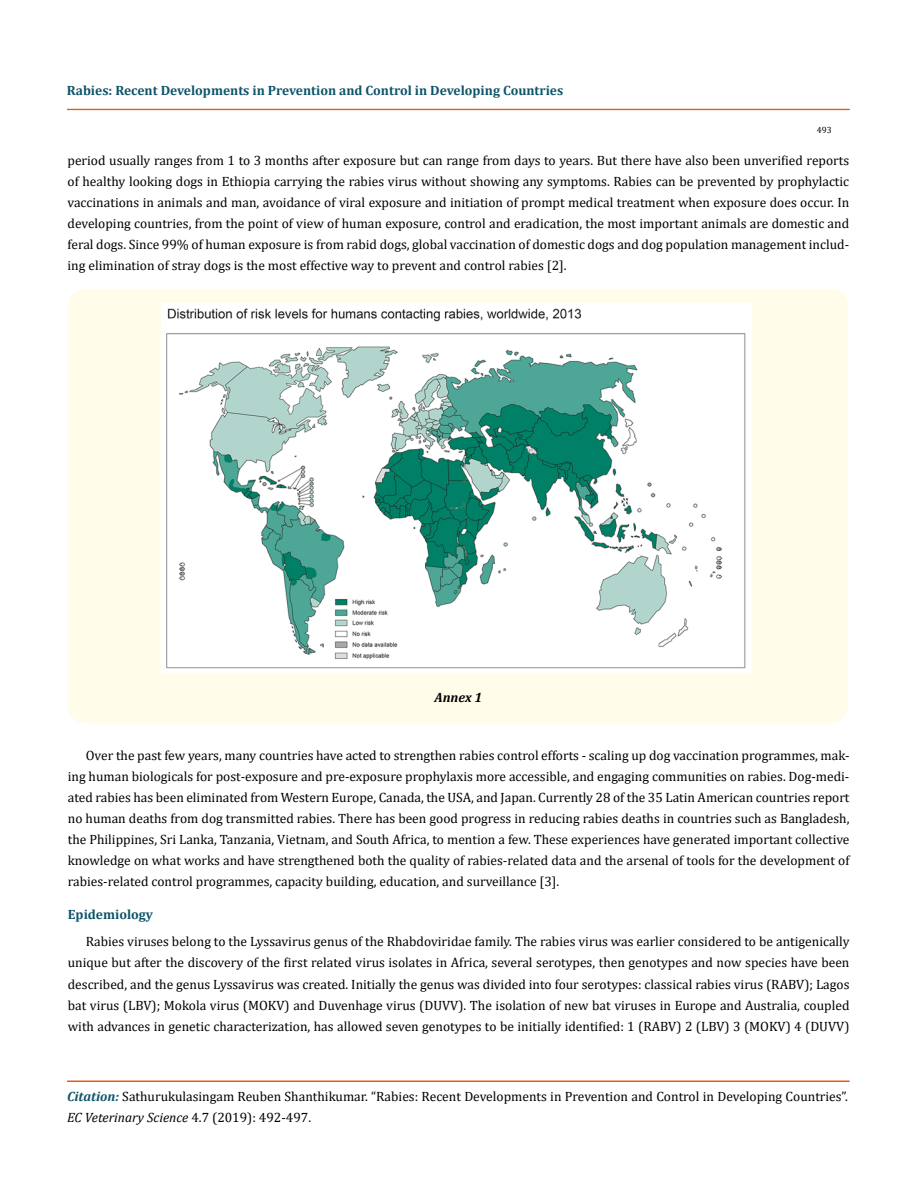
<style>
.page{position:relative;width:917px;height:1190px;background:#fff}
.page>*{position:absolute;margin:0;border:0;box-sizing:border-box;transform-origin:0 0}
.t1{font:13.5px/21px "Cambria";color:#000;text-align:justify}
.t2{font:700 13.5px "Cambria";color:#0e546a}
.t3{font:italic 700 13.5px "Cambria";letter-spacing:-.005em;color:#000}
.t4{font:9px "Cambria";color:#000}
.s1{font-weight:700;font-style:italic;color:#0e546a}
.s2{font-style:italic}
</style>
<div class="page">
<div style="left:67px;top:109px;width:782px;height:1px;border:1px solid #e05d1a"></div>
<div style="left:67px;top:1081px;width:782px;height:1px;border:1px solid #e05d1a"></div>
<div style="left:68px;top:289px;width:780px;height:434px;background:#fffde9;border-radius:18px"></div>
<img style="left:161px;top:303px;width:590px;height:370px">
<p class="t2" style="left:67px;top:81px;width:498px">Rabies: Recent Developments in Prevention and Control in Developing Countries</p>
<p class="t4" style="left:816px;top:124px;width:16px">493</p>
<p class="t1" style="left:68px;top:149px;width:783px">period usually ranges from 1 to 3 months after exposure but can range from days to years. But there have also been unverified reports of healthy looking dogs in Ethiopia carrying the rabies virus without showing any symptoms. Rabies can be prevented by prophylactic vaccinations in animals and man, avoidance of viral exposure and initiation of prompt medical treatment when exposure does occur. In developing countries, from the point of view of human exposure, control and eradication, the most important animals are domestic and feral dogs. Since 99% of human exposure is from rabid dogs, global vaccination of domestic dogs and dog population management includ&shy;ing elimination of stray dogs is the most effective way to prevent and control rabies [2].</p>
<p class="t3" style="left:434px;top:688px;width:49px">Annex 1</p>
<p class="t1" style="left:68px;top:745px;width:783px;text-indent:18px">Over the past few years, many countries have acted to strengthen rabies control efforts - scaling up dog vaccination programmes, mak&shy;ing human biologicals for post-exposure and pre-exposure prophylaxis more accessible, and engaging communities on rabies. Dog-medi&shy;ated rabies has been eliminated from Western Europe, Canada, the USA, and Japan. Currently 28 of the 35 Latin American countries report no human deaths from dog transmitted rabies. There has been good progress in reducing rabies deaths in countries such as Bangladesh, the Philippines, Sri Lanka, Tanzania, Vietnam, and South Africa, to mention a few. These experiences have generated important collective knowledge on what works and have strengthened both the quality of rabies-related data and the arsenal of tools for the development of rabies-related control programmes, capacity building, education, and surveillance [3].</p>
<p class="t2" style="left:68px;top:905px;width:87px">Epidemiology</p>
<p class="t1" style="left:68px;top:931px;width:783px;text-indent:18px">Rabies viruses belong to the Lyssavirus genus of the Rhabdoviridae family. The rabies virus was earlier considered to be antigenically unique but after the discovery of the first related virus isolates in Africa, several serotypes, then genotypes and now species have been described, and the genus Lyssavirus was created. Initially the genus was divided into four serotypes: classical rabies virus (RABV); Lagos bat virus (LBV); Mokola virus (MOKV) and Duvenhage virus (DUVV). The isolation of new bat viruses in Europe and Australia, coupled with advances in genetic characterization, has allowed seven genotypes to be initially identified: 1 (RABV) 2 (LBV) 3 (MOKV) 4 (DUVV)</p>
<p class="t1" style="left:67px;top:1086px;width:782px"><span class="s1">Citation:</span> Sathurukulasingam Reuben Shanthikumar. “Rabies: Recent Developments in Prevention and Control in Developing Countries”.<br><span class="s2">EC Veterinary Science</span> 4.7 (2019): 492-497.</p>
</div>
